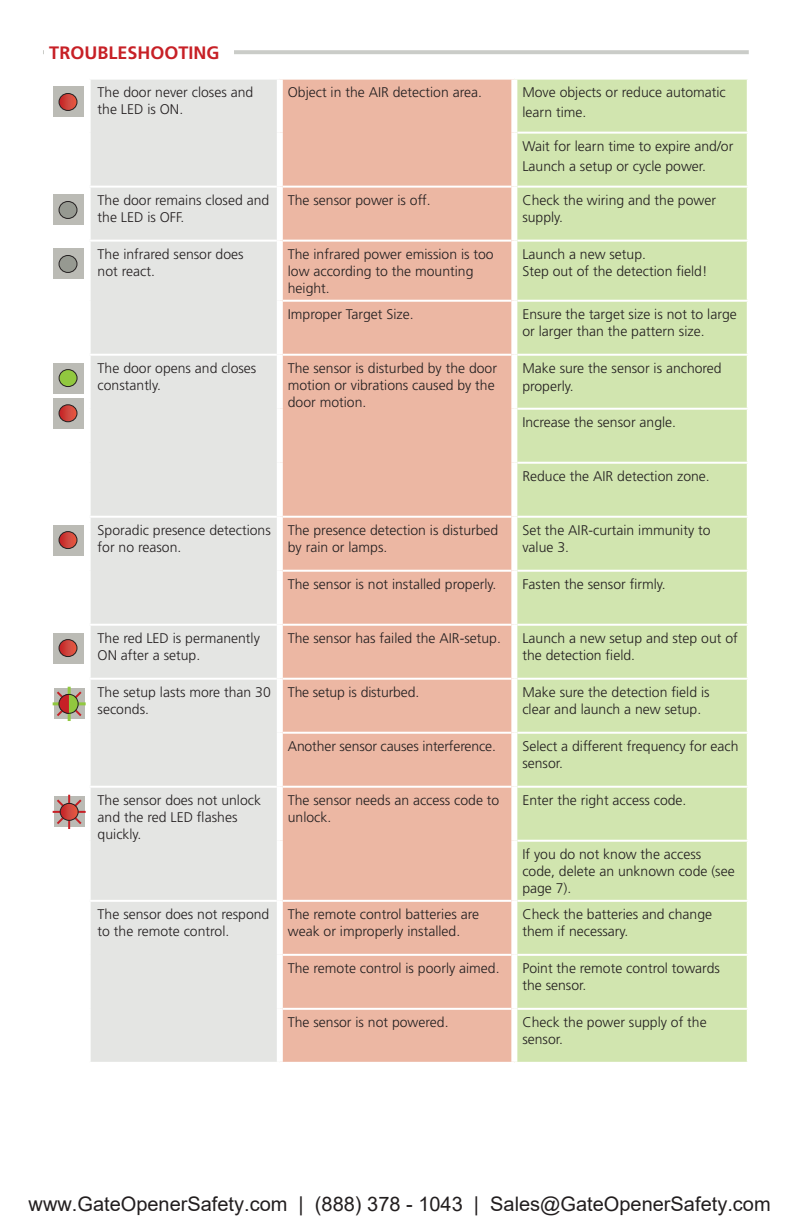
<style>
.page{position:relative;width:792px;height:1224px;background:#fff}
.page>*{position:absolute;margin:0;border:0;box-sizing:border-box;transform-origin:0 0}
.t1{font:20px "Arial";color:#221e1f}
.t2{font:700 18px "Frutiger LT Std";color:#c72026}
.t3{font:300 14px/16.8px "Frutiger LT Std";color:#231f20}
</style>
<div class="page">
<hr style="left:43px;top:50px;width:706px;height:4px;background:#caccc8">
<div style="left:44px;top:43px;width:189px;height:18px;background:#fff"></div>
<div style="left:91px;top:80px;width:186px;height:160px;background:#e4e5e3"></div>
<div style="left:283px;top:80px;width:228px;height:982px;background:#ecb7a3"></div>
<div style="left:517px;top:80px;width:230px;height:982px;background:#d1e5af"></div>
<div style="left:91px;top:242px;width:186px;height:820px;background:#e4e5e3"></div>
<hr style="left:517px;top:132px;width:232px;height:2px;background:#fff">
<hr style="left:90px;top:186px;width:187px;height:2px;background:#fff">
<hr style="left:283px;top:186px;width:228px;height:2px;background:#fff">
<hr style="left:517px;top:186px;width:232px;height:2px;background:#fff">
<hr style="left:283px;top:240px;width:228px;height:2px;background:#fff">
<hr style="left:517px;top:240px;width:232px;height:2px;background:#fff">
<hr style="left:283px;top:300px;width:228px;height:2px;background:#fff">
<hr style="left:517px;top:300px;width:232px;height:2px;background:#fff">
<hr style="left:90px;top:354px;width:187px;height:2px;background:#fff">
<hr style="left:283px;top:354px;width:228px;height:2px;background:#fff">
<hr style="left:517px;top:354px;width:232px;height:2px;background:#fff">
<hr style="left:517px;top:408px;width:232px;height:2px;background:#fff">
<hr style="left:517px;top:462px;width:232px;height:2px;background:#fff">
<hr style="left:90px;top:516px;width:187px;height:2px;background:#fff">
<hr style="left:283px;top:516px;width:228px;height:2px;background:#fff">
<hr style="left:517px;top:516px;width:232px;height:2px;background:#fff">
<hr style="left:283px;top:570px;width:228px;height:2px;background:#fff">
<hr style="left:517px;top:570px;width:232px;height:2px;background:#fff">
<hr style="left:90px;top:624px;width:187px;height:2px;background:#fff">
<hr style="left:283px;top:624px;width:228px;height:2px;background:#fff">
<hr style="left:517px;top:624px;width:232px;height:2px;background:#fff">
<hr style="left:90px;top:678px;width:187px;height:2px;background:#fff">
<hr style="left:283px;top:678px;width:228px;height:2px;background:#fff">
<hr style="left:517px;top:678px;width:232px;height:2px;background:#fff">
<hr style="left:283px;top:732px;width:228px;height:2px;background:#fff">
<hr style="left:517px;top:732px;width:232px;height:2px;background:#fff">
<hr style="left:90px;top:786px;width:187px;height:2px;background:#fff">
<hr style="left:283px;top:786px;width:228px;height:2px;background:#fff">
<hr style="left:517px;top:786px;width:232px;height:2px;background:#fff">
<hr style="left:517px;top:840px;width:232px;height:2px;background:#fff">
<hr style="left:90px;top:900px;width:187px;height:2px;background:#fff">
<hr style="left:283px;top:900px;width:228px;height:2px;background:#fff">
<hr style="left:517px;top:900px;width:232px;height:2px;background:#fff">
<hr style="left:283px;top:954px;width:228px;height:2px;background:#fff">
<hr style="left:517px;top:954px;width:232px;height:2px;background:#fff">
<hr style="left:283px;top:1008px;width:228px;height:2px;background:#fff">
<hr style="left:517px;top:1008px;width:232px;height:2px;background:#fff">
<div style="left:53px;top:87px;width:30px;height:30px;background:#bbbbb5"></div>
<svg style="left:59px;top:93px;width:18px;height:17px"></svg>
<div style="left:59px;top:93px;width:18px;height:18px;border:1px solid #231f20;border-radius:50%"></div>
<div style="left:53px;top:195px;width:30px;height:30px;background:#bbbbb5"></div>
<div style="left:59px;top:201px;width:18px;height:17px;background:#969991;border-radius:50%"></div>
<div style="left:59px;top:201px;width:18px;height:18px;border:1px solid #231f20;border-radius:50%"></div>
<div style="left:53px;top:249px;width:30px;height:30px;background:#bbbbb5"></div>
<div style="left:59px;top:255px;width:18px;height:17px;background:#969991;border-radius:50%"></div>
<div style="left:59px;top:255px;width:18px;height:18px;border:1px solid #231f20;border-radius:50%"></div>
<div style="left:53px;top:398px;width:30px;height:31px;background:#bbbbb5"></div>
<svg style="left:59px;top:405px;width:18px;height:17px"></svg>
<div style="left:59px;top:404px;width:18px;height:18px;border:1px solid #231f20;border-radius:50%"></div>
<div style="left:53px;top:363px;width:30px;height:30px;background:#bbbbb5"></div>
<div style="left:59px;top:370px;width:18px;height:17px;background:#91c83f;border-radius:50%"></div>
<div style="left:59px;top:369px;width:19px;height:18px;border:1px solid #231f20;border-radius:50%"></div>
<div style="left:53px;top:525px;width:30px;height:30px;background:#bbbbb5"></div>
<svg style="left:59px;top:532px;width:18px;height:17px"></svg>
<div style="left:59px;top:531px;width:18px;height:18px;border:1px solid #231f20;border-radius:50%"></div>
<div style="left:53px;top:633px;width:30px;height:30px;background:#bbbbb5"></div>
<svg style="left:59px;top:640px;width:18px;height:17px"></svg>
<div style="left:59px;top:639px;width:18px;height:18px;border:1px solid #231f20;border-radius:50%"></div>
<div style="left:54px;top:689px;width:31px;height:30px;background:#bbbbb5"></div>
<hr style="left:68px;top:687px;width:3px;height:34px;background:#91c83f">
<hr style="left:53px;top:702px;width:33px;height:3px;background:#91c83f">
<svg style="left:55px;top:689px;width:29px;height:29px"></svg>
<div style="left:54px;top:797px;width:31px;height:30px;background:#bbbbb5"></div>
<hr style="left:68px;top:795px;width:2px;height:34px;background:#c72026">
<hr style="left:53px;top:811px;width:33px;height:2px;background:#c72026">
<svg style="left:55px;top:797px;width:29px;height:29px"></svg>
<svg style="left:60px;top:803px;width:18px;height:17px"></svg>
<div style="left:60px;top:803px;width:19px;height:18px;border:1px solid #231f20;border-radius:50%"></div>
<p class="t2" style="left:49px;top:42px;width:172px">TROUBLESHOOTING</p>
<p class="t3" style="left:98px;top:84px;width:157px">The door never closes and the LED is ON.</p>
<p class="t3" style="left:288px;top:84px;width:196px">Object in the AIR detection area.</p>
<p class="t3" style="left:522px;top:82px;width:205px;line-height:20px">Move objects or reduce automatic learn time.</p>
<p class="t3" style="left:522px;top:137px;width:213px;line-height:20px">Wait for learn time to expire and/or<br>Launch a setup or cycle power.</p>
<p class="t3" style="left:98px;top:192px;width:173px">The door remains closed and the LED is OFF.</p>
<p class="t3" style="left:288px;top:192px;width:144px">The sensor power is off.</p>
<p class="t3" style="left:522px;top:192px;width:195px">Check the wiring and the power supply.</p>
<p class="t3" style="left:98px;top:246px;width:148px">The infrared sensor does not react.</p>
<p class="t3" style="left:288px;top:246px;width:207px">The infrared power emission is too low according to the mounting height.</p>
<p class="t3" style="left:522px;top:246px;width:125px">Launch a new setup.</p>
<p class="t3" style="left:522px;top:263px;width:187px">Step out of the detection field!</p>
<p class="t3" style="left:288px;top:306px;width:127px">Improper Target Size.</p>
<p class="t3" style="left:522px;top:306px;width:216px">Ensure the target size is not to large</p>
<p class="t3" style="left:522px;top:323px;width:184px">or larger than the pattern size.</p>
<p class="t3" style="left:98px;top:360px;width:160px">The door opens and closes constantly.</p>
<p class="t3" style="left:288px;top:360px;width:211px">The sensor is disturbed by the door motion or vibrations caused by the door motion.</p>
<p class="t3" style="left:522px;top:360px;width:201px;line-height:18px">Make sure the sensor is anchored properly.</p>
<p class="t3" style="left:522px;top:414px;width:155px">Increase the sensor angle.</p>
<p class="t3" style="left:522px;top:468px;width:189px">Reduce the AIR detection zone.</p>
<p class="t3" style="left:98px;top:522px;width:175px">Sporadic presence detections for no reason.</p>
<p class="t3" style="left:288px;top:522px;width:212px">The presence detection is disturbed by rain or lamps.</p>
<p class="t3" style="left:522px;top:522px;width:190px">Set the AIR-curtain immunity to value 3.</p>
<p class="t3" style="left:288px;top:576px;width:210px">The sensor is not installed properly.</p>
<p class="t3" style="left:522px;top:576px;width:145px">Fasten the sensor firmly.</p>
<p class="t3" style="left:98px;top:630px;width:164px">The red LED is permanently<br>ON after a setup.</p>
<p class="t3" style="left:288px;top:630px;width:215px">The sensor has failed the AIR-setup.</p>
<p class="t3" style="left:522px;top:630px;width:217px">Launch a new setup and step out of the detection field.</p>
<p class="t3" style="left:98px;top:684px;width:175px">The setup lasts more than 30 seconds.</p>
<p class="t3" style="left:288px;top:684px;width:133px">The setup is disturbed.</p>
<p class="t3" style="left:522px;top:684px;width:189px">Make sure the detection field is clear and launch a new setup.</p>
<p class="t3" style="left:288px;top:738px;width:210px">Another sensor causes interference.</p>
<p class="t3" style="left:522px;top:738px;width:218px">Select a different frequency for each sensor.</p>
<p class="t3" style="left:98px;top:792px;width:165px">The sensor does not unlock and the red LED flashes quickly.</p>
<p class="t3" style="left:288px;top:792px;width:213px">The sensor needs an access code to unlock.</p>
<p class="t3" style="left:522px;top:792px;width:166px">Enter the right access code.</p>
<p class="t3" style="left:522px;top:846px;width:214px">If you do not know the access code, delete an unknown code (see page 7).</p>
<p class="t3" style="left:98px;top:906px;width:173px">The sensor does not respond to the remote control.</p>
<p class="t3" style="left:288px;top:906px;width:193px">The remote control batteries are weak or improperly installed.</p>
<p class="t3" style="left:522px;top:906px;width:191px">Check the batteries and change them if necessary.</p>
<p class="t3" style="left:288px;top:960px;width:213px">The remote control is poorly aimed.</p>
<p class="t3" style="left:522px;top:960px;width:199px">Point the remote control towards the sensor.</p>
<p class="t3" style="left:288px;top:1014px;width:162px">The sensor is not powered.</p>
<p class="t3" style="left:522px;top:1014px;width:186px">Check the power supply of the sensor.</p>
<h1 class="t1" style="left:29px;top:1190px;width:744px">www.GateOpenerSafety.com | (888) 378 - 1043 | Sales@GateOpenerSafety.com</h1>
</div>
